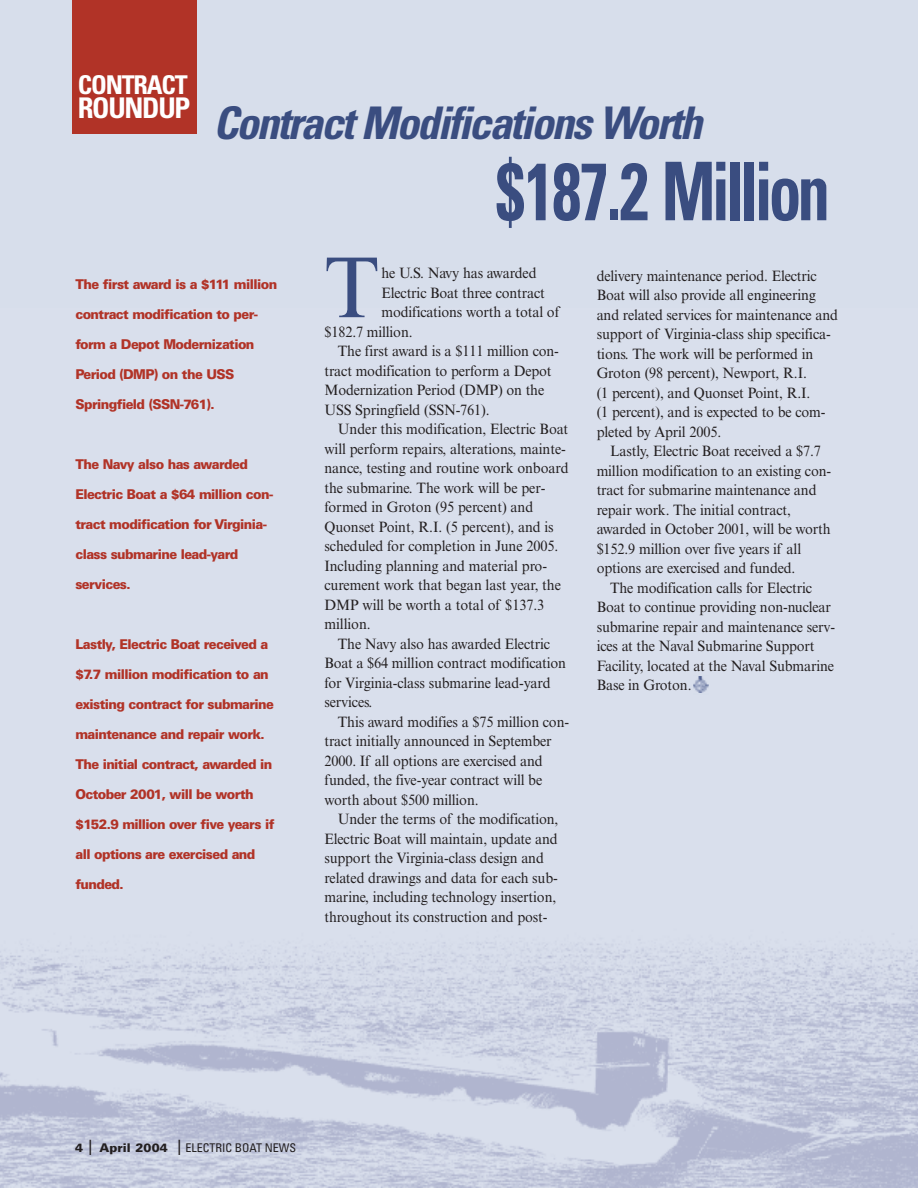
<style>
.page{position:relative;width:918px;height:1188px;background:#fff}
.page>*{position:absolute;margin:0;border:0;box-sizing:border-box;transform-origin:0 0}
.t1{font:86.7px "Times NRMT";color:#3a4d80;scale:.95 1}
.t2{font:700 condensed 81px "Univers";letter-spacing:-.06em;color:#3a4d80;scale:.8 1}
.t3{font:italic 700 condensed 45px "Univers";letter-spacing:-.045em;color:#3a4d80}
.t4{font:700 condensed 28.5px "Univers";letter-spacing:-.045em;color:#fff}
.t5{font:700 condensed 25.95px "Univers";letter-spacing:-.045em;color:#fff}
.t6{font:15px/19.5px "Times NRMT";letter-spacing:-.01em;color:#231f20;scale:.95 1}
.t7{font:900 13.5px "Univers";letter-spacing:-.045em;color:#b13327;scale:.95 1}
.t8{font:condensed 12px "Univers";color:#231f20}
.s1{font-weight:900;font-stretch:normal}
.s2{font-weight:300;font-stretch:normal;font-size:21px}
</style>
<div class="page">
<div style="left:0;top:0;width:917px;height:1187px;background:#d7deeb"></div>
<img style="left:0;top:684px;width:917px;height:503px">
<div style="left:72px;top:0;width:124px;height:134px;background:#b13327"></div>
<div style="left:693px;top:675px;width:15px;height:19px;background:#d7deeb"></div>
<img style="left:693px;top:676px;width:15px;height:17px">
<h3 class="t5" style="left:78px;top:75px;width:111px">CONTRACT</h3>
<h3 class="t4" style="left:78px;top:97px;width:114px">ROUNDUP</h3>
<h3 class="t3" style="left:213px;top:107px;width:491px">Contract Modifications Worth</h3>
<h2 class="t2" style="left:496px;top:162px;width:419px">$187.2 Million</h2>
<p class="t7" style="left:75px;top:279px;width:214px">The first award is a $111 million</p>
<p class="t7" style="left:75px;top:309px;width:194px">contract modification to per-</p>
<p class="t7" style="left:75px;top:339px;width:190px">form a Depot Modernization</p>
<p class="t7" style="left:75px;top:369px;width:169px">Period (DMP) on the USS</p>
<p class="t7" style="left:75px;top:399px;width:148px">Springfield (SSN-761).</p>
<p class="t7" style="left:75px;top:459px;width:183px">The Navy also has awarded</p>
<p class="t7" style="left:75px;top:489px;width:210px">Electric Boat a $64 million con-</p>
<p class="t7" style="left:75px;top:519px;width:203px">tract modification for Virginia-</p>
<p class="t7" style="left:75px;top:549px;width:173px">class submarine lead-yard</p>
<p class="t7" style="left:75px;top:579px;width:60px">services.</p>
<p class="t7" style="left:75px;top:639px;width:205px">Lastly, Electric Boat received a</p>
<p class="t7" style="left:75px;top:669px;width:205px">$7.7 million modification to an</p>
<p class="t7" style="left:75px;top:699px;width:211px">existing contract for submarine</p>
<p class="t7" style="left:75px;top:729px;width:201px">maintenance and repair work.</p>
<p class="t7" style="left:75px;top:759px;width:209px">The initial contract, awarded in</p>
<p class="t7" style="left:75px;top:789px;width:189px">October 2001, will be worth</p>
<p class="t7" style="left:75px;top:819px;width:211px">$152.9 million over five years if</p>
<p class="t7" style="left:75px;top:849px;width:191px">all options are exercised and</p>
<p class="t7" style="left:75px;top:879px;width:52px">funded.</p>
<h1 class="t1" style="left:324px;top:255px;width:59px">T</h1>
<p class="t6" style="left:381px;top:265px;width:165px">he U.S. Navy has awarded</p>
<p class="t6" style="left:381px;top:284px;width:174px">Electric Boat three contract</p>
<p class="t6" style="left:381px;top:304px;width:189px">modifications worth a total of</p>
<p class="t6" style="left:324px;top:323px;width:94px">$182.7 million.</p>
<p class="t6" style="left:338px;top:343px;width:234px">The first award is a $111 million con-</p>
<p class="t6" style="left:324px;top:362px;width:241px">tract modification to perform a Depot</p>
<p class="t6" style="left:324px;top:382px;width:233px">Modernization Period (DMP) on the</p>
<p class="t6" style="left:324px;top:401px;width:175px">USS Springfield (SSN-761).</p>
<p class="t6" style="left:338px;top:421px;width:244px">Under this modification, Electric Boat</p>
<p class="t6" style="left:324px;top:440px;width:256px">will perform repairs, alterations, mainte-</p>
<p class="t6" style="left:324px;top:460px;width:259px">nance, testing and routine work onboard</p>
<p class="t6" style="left:324px;top:479px;width:234px">the submarine. The work will be per-</p>
<p class="t6" style="left:324px;top:499px;width:221px">formed in Groton (95 percent) and</p>
<p class="t6" style="left:324px;top:518px;width:243px">Quonset Point, R.I. (5 percent), and is</p>
<p class="t6" style="left:324px;top:538px;width:248px">scheduled for completion in June 2005.</p>
<p class="t6" style="left:324px;top:557px;width:236px">Including planning and material pro-</p>
<p class="t6" style="left:324px;top:577px;width:251px">curement work that began last year, the</p>
<p class="t6" style="left:324px;top:596px;width:233px">DMP will be worth a total of $137.3</p>
<p class="t6" style="left:324px;top:616px;width:50px">million.</p>
<p class="t6" style="left:338px;top:635px;width:225px">The Navy also has awarded Electric</p>
<p class="t6" style="left:324px;top:655px;width:256px">Boat a $64 million contract modification</p>
<p class="t6" style="left:324px;top:674px;width:240px">for Virginia-class submarine lead-yard</p>
<p class="t6" style="left:324px;top:694px;width:52px">services.</p>
<p class="t6" style="left:338px;top:713px;width:245px">This award modifies a $75 million con-</p>
<p class="t6" style="left:324px;top:733px;width:241px">tract initially announced in September</p>
<p class="t6" style="left:324px;top:752px;width:231px">2000. If all options are exercised and</p>
<p class="t6" style="left:324px;top:772px;width:231px">funded, the five-year contract will be</p>
<p class="t6" style="left:324px;top:791px;width:164px">worth about $500 million.</p>
<p class="t6" style="left:338px;top:811px;width:234px">Under the terms of the modification,</p>
<p class="t6" style="left:324px;top:830px;width:247px">Electric Boat will maintain, update and</p>
<p class="t6" style="left:324px;top:850px;width:233px">support the Virginia-class design and</p>
<p class="t6" style="left:324px;top:869px;width:247px">related drawings and data for each sub-</p>
<p class="t6" style="left:324px;top:889px;width:246px">marine, including technology insertion,</p>
<p class="t6" style="left:324px;top:908px;width:236px">throughout its construction and post-</p>
<p class="t6" style="left:597px;top:267px;width:256px">delivery maintenance period. Electric Boat will also provide all engineering and related services for maintenance and support of Virginia-class ship specifica&shy;tions. The work will be performed in Groton (98 percent), Newport, R.I.<br>(1 percent), and Quonset Point, R.I.<br>(1 percent), and is expected to be com&shy;pleted by April 2005.</p>
<p class="t6" style="left:597px;top:443px;width:248px;text-indent:14px">Lastly, Electric Boat received a $7.7 million modification to an existing con&shy;tract for submarine maintenance and repair work. The initial contract, awarded in October 2001, will be worth $152.9 million over five years if all options are exercised and funded.</p>
<p class="t6" style="left:597px;top:579px;width:253px;text-indent:14px">The modification calls for Electric Boat to continue providing non-nuclear submarine repair and maintenance serv&shy;ices at the Naval Submarine Support Facility, located at the Naval Submarine Base in Groton.</p>
<p class="t8" style="left:75px;top:1144px;width:223px"><span class="s1">4</span> <span class="s2">I</span> <span class="s1">April 2004</span> <span class="s2">I</span> ELECTRIC BOAT NEWS</p>
</div>
